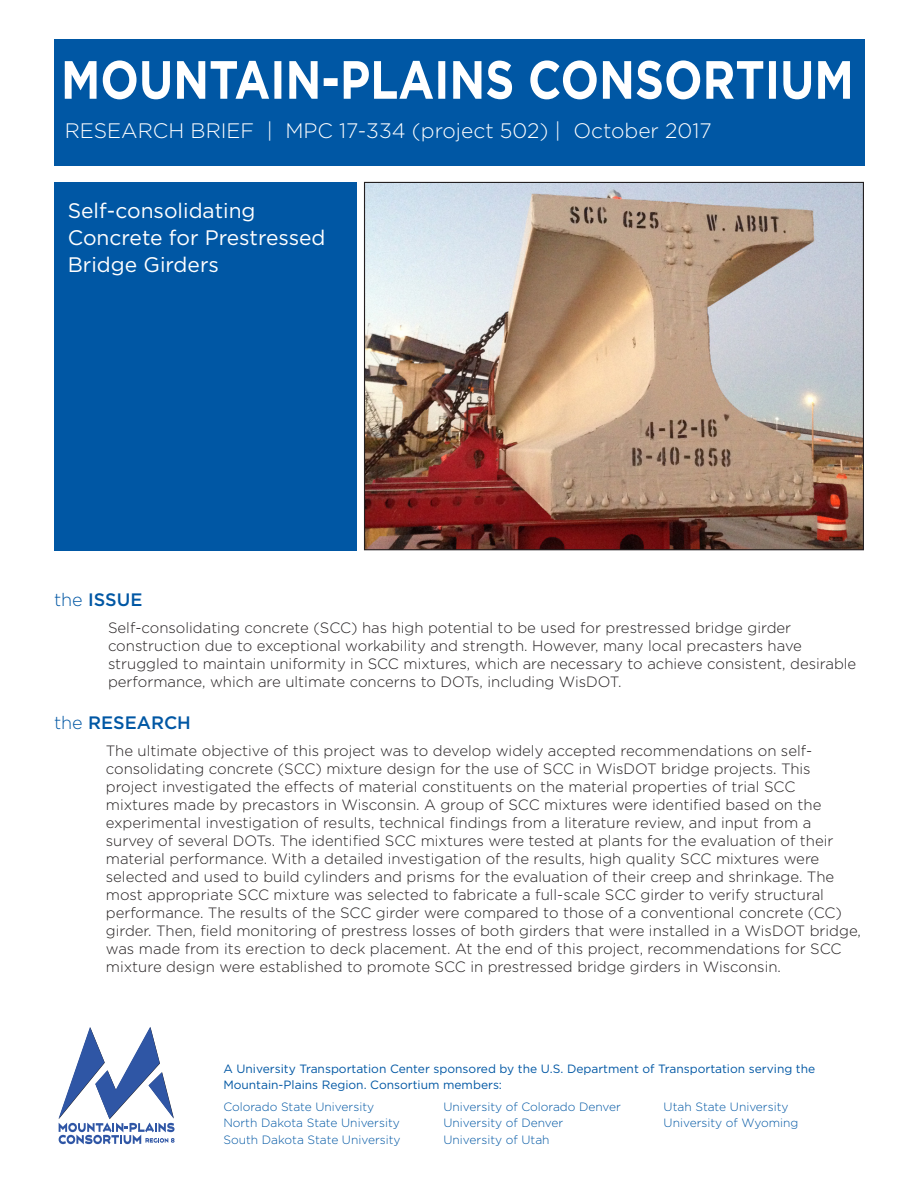
<style>
.page{position:relative;width:918px;height:1188px;background:#fff}
.page>*{position:absolute;margin:0;border:0;box-sizing:border-box;transform-origin:0 0}
.t1{font:21px/27px "Gotham";color:#fff}
.t2{font:300 20.85px "Gotham";color:#fff}
.t3{font:500 18px "Gotham";color:#0057a4}
.t4{font:300 15px/18px "Gotham";color:#231f20}
.t5{font:300 12px "Gotham";color:#0057a4}
.t6{font:12px/16.5px "Gotham";color:#0057a4}
.s1{font-weight:300}
</style>
<div class="page">
<div style="left:54px;top:182px;width:303px;height:368px;background:#0057a4"></div>
<img style="left:366px;top:184px;width:496px;height:364px">
<div style="left:54px;top:39px;width:810px;height:127px;background:#0057a4"></div>
<svg style="left:65px;top:60px;width:785px;height:39px"></svg>
<svg style="left:58px;top:1027px;width:117px;height:117px"></svg>
<p class="t2" style="left:65px;top:117px;width:648px">RESEARCH BRIEF | MPC 17-334 (project 502) | October 2017</p>
<p class="t1" style="left:68px;top:196px;width:259px">Self-consolidating<br>Concrete for Prestressed<br>Bridge Girders</p>
<h1 class="t3" style="left:54px;top:588px;width:90px"><span class="s1">the</span> ISSUE</h1>
<p class="t4" style="left:108px;top:618px;width:750px">Self-consolidating concrete (SCC) has high potential to be used for prestressed bridge girder construction due to exceptional workability and strength. However, many local precasters have struggled to maintain uniformity in SCC mixtures, which are necessary to achieve consistent, desirable performance, which are ultimate concerns to DOTs, including WisDOT.</p>
<h1 class="t3" style="left:54px;top:710px;width:138px"><span class="s1">the</span> RESEARCH</h1>
<p class="t4" style="left:106px;top:742px;width:757px">The ultimate objective of this project was to develop widely accepted recommendations on self&shy;consolidating concrete (SCC) mixture design for the use of SCC in WisDOT bridge projects. This project investigated the effects of material constituents on the material properties of trial SCC mixtures made by precastors in Wisconsin. A group of SCC mixtures were identified based on the experimental investigation of results, technical findings from a literature review, and input from a survey of several DOTs. The identified SCC mixtures were tested at plants for the evaluation of their material performance. With a detailed investigation of the results, high quality SCC mixtures were selected and used to build cylinders and prisms for the evaluation of their creep and shrinkage. The most appropriate SCC mixture was selected to fabricate a full-scale SCC girder to verify structural performance. The results of the SCC girder were compared to those of a conventional concrete (CC) girder. Then, field monitoring of prestress losses of both girders that were installed in a WisDOT bridge, was made from its erection to deck placement. At the end of this project, recommendations for SCC mixture design were established to promote SCC in prestressed bridge girders in Wisconsin.</p>
<p class="t6" style="left:223px;top:1060px;width:593px">A University Transportation Center sponsored by the U.S. Department of Transportation serving the<br>Mountain-Plains Region. Consortium members:</p>
<p class="t5" style="left:223px;top:1099px;width:152px">Colorado State University</p>
<p class="t5" style="left:223px;top:1115px;width:178px">North Dakota State University</p>
<p class="t5" style="left:223px;top:1132px;width:179px">South Dakota State University</p>
<p class="t5" style="left:444px;top:1099px;width:179px">University of Colorado Denver</p>
<p class="t5" style="left:444px;top:1115px;width:121px">University of Denver</p>
<p class="t5" style="left:444px;top:1132px;width:108px">University of Utah</p>
<p class="t5" style="left:664px;top:1099px;width:126px">Utah State University</p>
<p class="t5" style="left:664px;top:1115px;width:136px">University of Wyoming</p>
</div>
